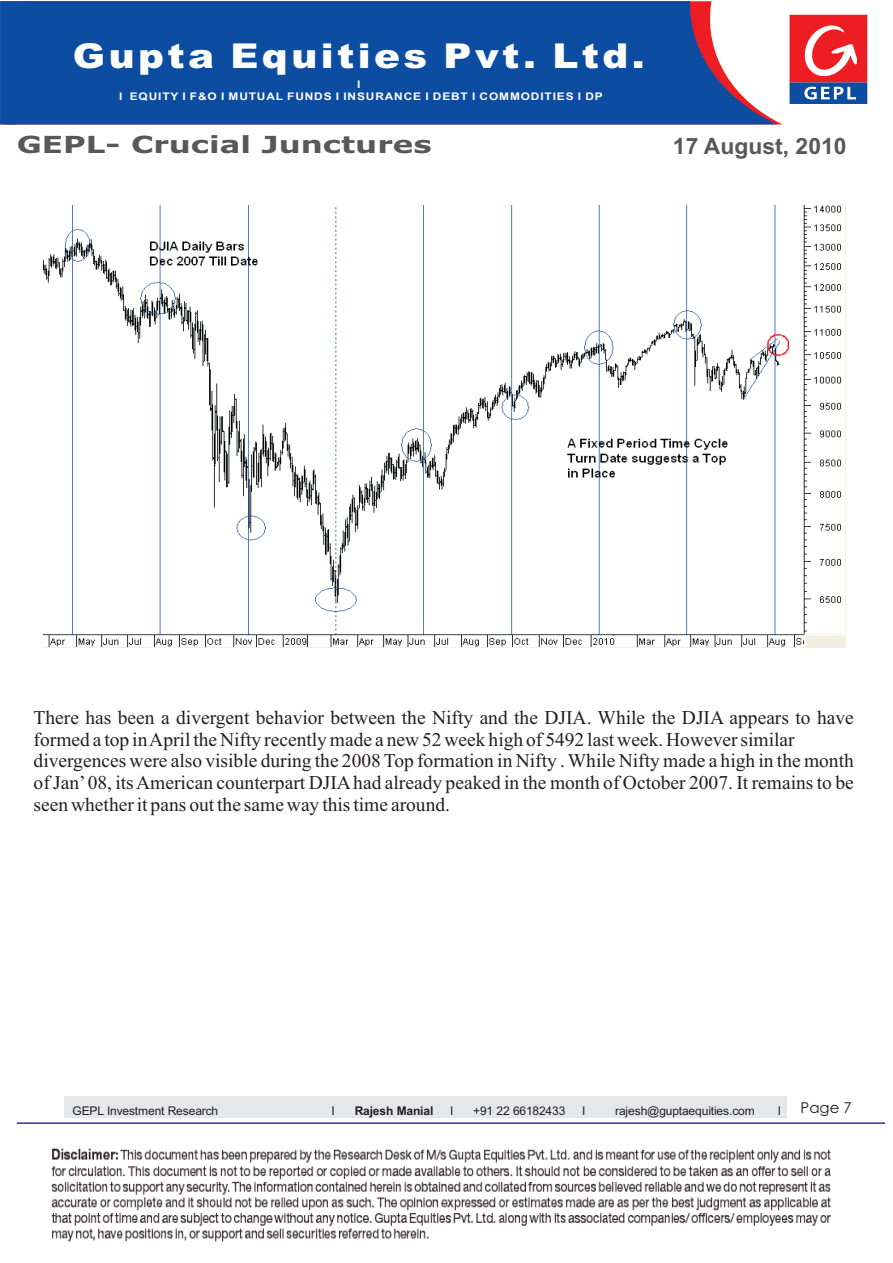
<style>
.page{position:relative;width:893px;height:1263px;background:#fff}
.page>*{position:absolute;margin:0;border:0;box-sizing:border-box;transform-origin:0 0}
.t1{font:900 34.2px "Arial";letter-spacing:.09em;color:#fff;scale:1.13 1}
.t2{font:700 23.55px "Verdana";color:#57585a;scale:1.32 1}
.t3{font:700 22.5px "Arial";color:#57585a}
.t4{font:19.5px/21.6px "Times New Roman";color:#231f20}
.t5{font:15px "Century Gothic";color:#231f20}
.t6{font:12px "Arial";letter-spacing:-.02em;color:#231f20}
.t7{font:12px "Arial";color:#231f20}
.t8{font:700 12px "Arial";letter-spacing:-.02em;color:#231f20}
.t9{font:700 10.5px/11.7px "Arial";letter-spacing:.075em;color:#fff;text-align:center;scale:1.13 1}
</style>
<div class="page">
<svg style="left:0;top:1px;width:778px;height:123px;background:#2057a4"></svg>
<div style="left:789px;top:15px;width:78px;height:67px;background:#ee1d23"></div>
<div style="left:789px;top:82px;width:78px;height:22px;background:#0d4da1"></div>
<svg style="left:804px;top:25px;width:53px;height:52px"></svg>
<svg style="left:805px;top:87px;width:51px;height:12px"></svg>
<img style="left:51px;top:1148px;width:780px;height:94px">
<div style="left:64px;top:1096px;width:722px;height:22px;background:#e6e7e9"></div>
<hr style="left:17px;top:1122px;width:868px;height:2px;background:#2e3092">
<img style="left:44px;top:205px;width:802px;height:443px">
<h1 class="t1" style="left:73px;top:43px;width:507px">Gupta Equities Pvt. Ltd.</h1>
<p class="t9" style="left:119px;top:79px;width:430px">I<br>I EQUITY I F&amp;O I MUTUAL FUNDS I INSURANCE I DEBT I COMMODITIES I DP</p>
<p class="t2" style="left:17px;top:135px;width:316px">GEPL- Crucial Junctures</p>
<p class="t3" style="left:673px;top:138px;width:175px">127 August, 2010</p>
<p class="t4" style="left:34px;top:709px;width:822px">There has been a divergent behavior between the Nifty and the DJIA. While the DJIA appears to have formed a top in April the Nifty recently made a new 52 week high of 5492 last week. However similar divergences were also visible during the 2008 Top formation in Nifty . While Nifty made a high in the month of Jan’08, its American counterpart DJIAhad already peaked in the month of October 2007. It remains to be seen whether it pans out the same way this time around.</p>
<p class="t6" style="left:72px;top:1106px;width:147px">GEPL Investment Research</p>
<p class="t6" style="left:331px;top:1106px;width:5px">I</p>
<p class="t8" style="left:355px;top:1106px;width:80px">Rajesh Manial</p>
<p class="t6" style="left:450px;top:1106px;width:5px">I</p>
<p class="t6" style="left:473px;top:1106px;width:94px">+91 22 66182433</p>
<p class="t6" style="left:582px;top:1106px;width:5px">I</p>
<p class="t7" style="left:615px;top:1106px;width:141px">rajesh@guptaequities.com</p>
<p class="t6" style="left:778px;top:1106px;width:5px">I</p>
<p class="t5" style="left:800px;top:1101px;width:53px">Page 7</p>
</div>
